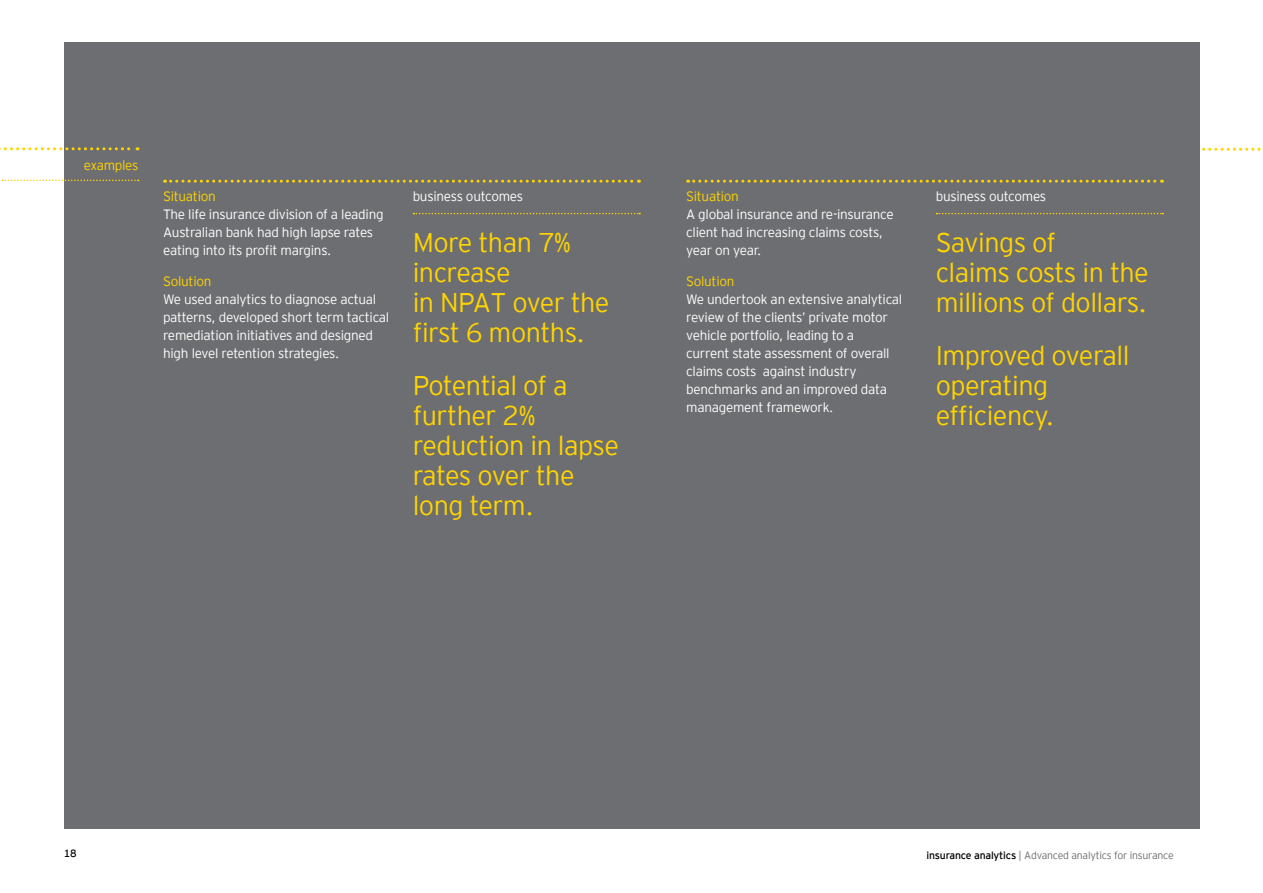
<style>
.page{position:relative;width:1263px;height:893px;background:#fff}
.page>*{position:absolute;margin:0;border:0;box-sizing:border-box;transform-origin:0 0}
.t1{font:300 27px/30px "EY Interstate";letter-spacing:-.02em;color:#ffd400}
.t2{font:300 13.5px/18px "EY Interstate";letter-spacing:-.02em;color:#fff}
.t3{font:300 13.5px "EY Interstate";letter-spacing:-.02em;color:#ffd400}
.t4{font:300 10.5px "EY Interstate";letter-spacing:-.02em;color:#6d6e71}
.t5{font:10.5px "EY Interstate";color:#000}
.s1{font-weight:400;color:#000}
</style>
<div class="page">
<div style="left:64px;top:43px;width:1135px;height:786px;background:#6d6e71"></div>
<svg style="left:165px;top:180px;width:474px;height:3px"></svg>
<svg style="left:688px;top:180px;width:474px;height:3px"></svg>
<svg style="left:413px;top:213px;width:227px;height:1px"></svg>
<svg style="left:936px;top:213px;width:227px;height:1px"></svg>
<svg style="left:0;top:147px;width:1261px;height:4px"></svg>
<svg style="left:2px;top:180px;width:137px;height:1px"></svg>
<p class="t3" style="left:84px;top:156px;width:56px">examples</p>
<p class="t3" style="left:686px;top:187px;width:54px">Situation</p>
<p class="t2" style="left:686px;top:204px;width:209px">A global insurance and re-insurance client had increasing claims costs, year on year.</p>
<p class="t3" style="left:686px;top:271px;width:50px">Solution</p>
<p class="t2" style="left:686px;top:289px;width:218px">We undertook an extensive analytical review of the clients’ private motor vehicle portfolio, leading to a<br>current state assessment of overall claims costs against industry benchmarks and an improved data management framework.</p>
<p class="t3" style="left:163px;top:187px;width:54px">Situation</p>
<p class="t2" style="left:413px;top:186px;width:112px">business outcomes</p>
<p class="t2" style="left:936px;top:186px;width:112px">business outcomes</p>
<p class="t2" style="left:163px;top:204px;width:222px">The life insurance division of a leading<br>Australian bank had high lapse rates eating into its profit margins.</p>
<p class="t3" style="left:163px;top:271px;width:50px">Solution</p>
<p class="t2" style="left:163px;top:289px;width:228px">We used analytics to diagnose actual patterns, developed short term tactical remediation initiatives and designed high level retention strategies.</p>
<h1 class="t1" style="left:413px;top:226px;width:198px">More than 7% increase<br>in NPAT over the first 6 months.</h1>
<h1 class="t1" style="left:413px;top:369px;width:208px">Potential of a further 2% reduction in lapse rates over the long term.</h1>
<h1 class="t1" style="left:936px;top:226px;width:215px">Savings of<br>claims costs in the millions of dollars.</h1>
<h1 class="t1" style="left:936px;top:339px;width:195px">Improved overall operating efficiency.</h1>
<p class="t5" style="left:64px;top:846px;width:14px">18</p>
<p class="t4" style="left:926px;top:848px;width:249px"><span class="s1">insurance analytics</span> | Advanced analytics for insurance</p>
</div>
